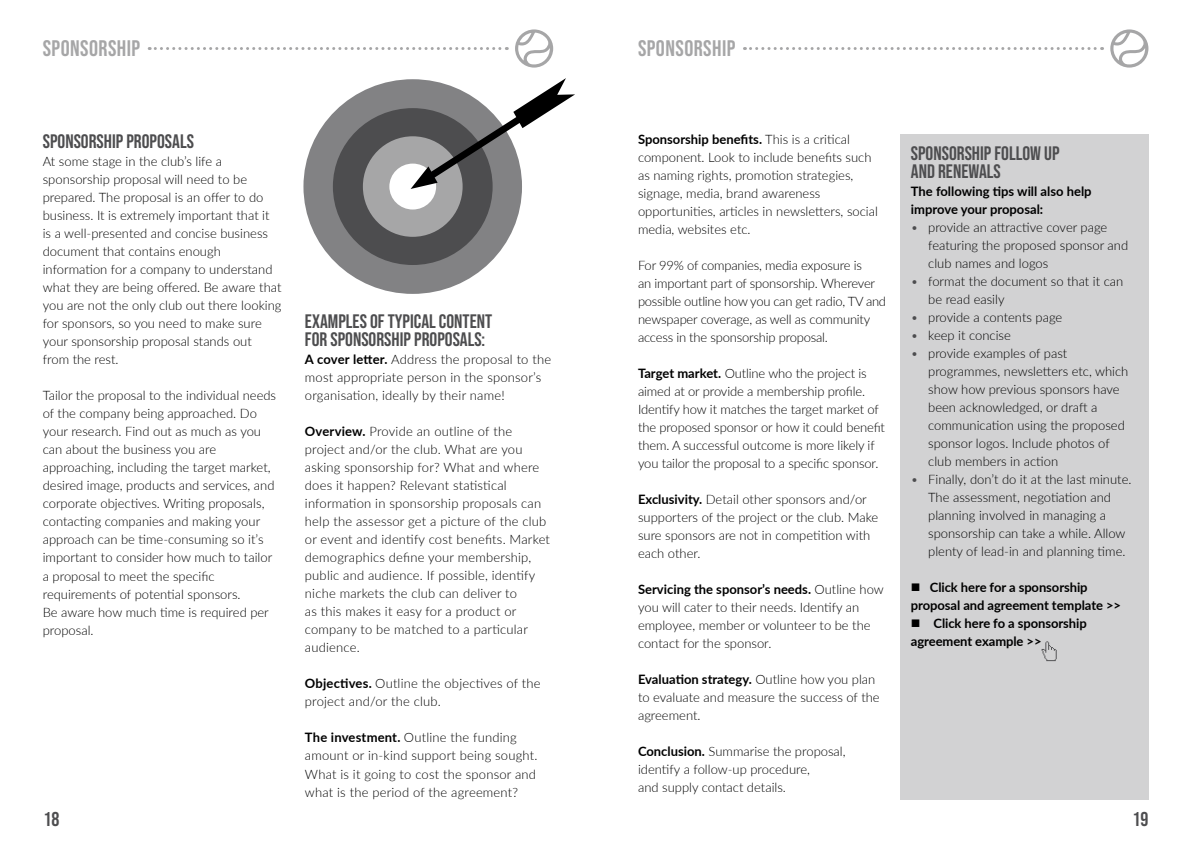
<style>
.page{position:relative;width:1191px;height:842px;background:#fff}
.page>*{position:absolute;margin:0;border:0;box-sizing:border-box;transform-origin:0 0}
.t1{font:22.5px "Bebas Neue";letter-spacing:.02em;color:#a6a6a7}
.t2{font:20px "Bebas Neue";color:#4d4d4f}
.t3{font:19.5px/18px "Bebas Neue";color:#4d4d4f}
.t4{font:300 13px/18px "Lato";color:#000}
.t5{font:700 13px/18px "Lato";letter-spacing:-.005em;color:#000}
.s1{font-weight:700}
.s2{color:#4d4d4f}
</style>
<div class="page">
<div style="left:900px;top:134px;width:248px;height:665px;background:#d2d2d3"></div>
<svg style="left:1041px;top:641px;width:15px;height:20px"></svg>
<div style="left:303px;top:79px;width:219px;height:215px;background:#828284;border-radius:50%"></div>
<div style="left:333px;top:108px;width:159px;height:157px;background:#4d4d4f;border-radius:50%"></div>
<div style="left:363px;top:136px;width:99px;height:101px;background:#a6a6a7;border-radius:50%"></div>
<div style="left:389px;top:164px;width:47px;height:46px;background:#fff;border-radius:50%"></div>
<svg style="left:410px;top:78px;width:165px;height:111px"></svg>
<svg style="left:744px;top:47px;width:358px;height:3px"></svg>
<svg style="left:149px;top:47px;width:358px;height:3px"></svg>
<svg style="left:1110px;top:29px;width:38px;height:39px"></svg>
<svg style="left:515px;top:29px;width:38px;height:39px"></svg>
<h1 class="t1" style="left:43px;top:36px;width:99px">SPONSORSHIP</h1>
<h1 class="t1" style="left:638px;top:36px;width:99px">SPONSORSHIP</h1>
<h3 class="t3" style="left:43px;top:132px;width:153px">SPONSORSHIP PROPOSALS</h3>
<p class="t4" style="left:43px;top:152px;width:240px">At some stage in the club’s life a sponsorship proposal will need to be prepared. The proposal is an offer to do business. It is extremely important that it<br>is a well-presented and concise business document that contains enough information for a company to understand what they are being offered. Be aware that you are not the only club out there looking for sponsors, so you need to make sure your sponsorship proposal stands out<br>from the rest.</p>
<p class="t4" style="left:43px;top:386px;width:235px">Tailor the proposal to the individual needs of the company being approached. Do your research. Find out as much as you can about the business you are approaching, including the target market, desired image, products and services, and corporate objectives. Writing proposals, contacting companies and making your approach can be time-consuming so it’s important to consider how much to tailor a proposal to meet the specific requirements of potential sponsors.<br>Be aware how much time is required per proposal.</p>
<h3 class="t3" style="left:305px;top:312px;width:189px">EXAMPLES OF TYPICAL CONTENT<br>FOR SPONSORSHIP PROPOSALS:</h3>
<p class="t4" style="left:305px;top:350px;width:248px"><span class="s1">A cover letter.</span> Address the proposal to the most appropriate person in the sponsor’s organisation, ideally by their name!</p>
<p class="t4" style="left:305px;top:422px;width:247px"><span class="s1">Overview.</span> Provide an outline of the project and/or the club. What are you asking sponsorship for? What and where does it happen? Relevant statistical information in sponsorship proposals can help the assessor get a picture of the club or event and identify cost benefits. Market demographics define your membership, public and audience. If possible, identify niche markets the club can deliver to<br>as this makes it easy for a product or company to be matched to a particular audience.</p>
<p class="t4" style="left:305px;top:674px;width:237px"><span class="s1">Objectives.</span> Outline the objectives of the project and/or the club.</p>
<p class="t4" style="left:305px;top:728px;width:234px"><span class="s1">The investment.</span> Outline the funding amount or in-kind support being sought.<br>What is it going to cost the sponsor and what is the period of the agreement?</p>
<p class="t4" style="left:638px;top:130px;width:241px"><span class="s1">Sponsorship benefits.</span> This is a critical component. Look to include benefits such as naming rights, promotion strategies, signage, media, brand awareness opportunities, articles in newsletters, social media, websites etc.</p>
<p class="t4" style="left:638px;top:256px;width:249px">For 99% of companies, media exposure is<br>an important part of sponsorship. Wherever possible outline how you can get radio, TV and newspaper coverage, as well as community access in the sponsorship proposal.</p>
<p class="t4" style="left:638px;top:364px;width:248px"><span class="s1">Target market.</span> Outline who the project is aimed at or provide a membership profile.<br>Identify how it matches the target market of the proposed sponsor or how it could benefit them. A successful outcome is more likely if you tailor the proposal to a specific sponsor.</p>
<p class="t4" style="left:638px;top:490px;width:242px"><span class="s1">Exclusivity.</span> Detail other sponsors and/or supporters of the project or the club. Make sure sponsors are not in competition with each other.</p>
<p class="t4" style="left:638px;top:580px;width:247px"><span class="s1">Servicing the sponsor’s needs.</span> Outline how you will cater to their needs. Identify an employee, member or volunteer to be the contact for the sponsor.</p>
<p class="t4" style="left:638px;top:670px;width:243px"><span class="s1">Evaluation strategy.</span> Outline how you plan to evaluate and measure the success of the agreement.</p>
<p class="t4" style="left:638px;top:742px;width:209px"><span class="s1">Conclusion.</span> Summarise the proposal, identify a follow-up procedure,<br>and supply contact details.</p>
<h3 class="t3" style="left:911px;top:144px;width:150px">SPONSORSHIP FOLLOW UP<br>AND RENEWALS</h3>
<p class="t5" style="left:911px;top:182px;width:182px">The following tips will also help improve your proposal:</p>
<p class="t4" style="left:928px;top:218px;width:201px;text-indent:-17px"><span class="s2">•</span> provide an attractive cover page featuring the proposed sponsor and club names and logos</p>
<p class="t4" style="left:928px;top:272px;width:197px;text-indent:-17px"><span class="s2">•</span> format the document so that it can be read easily</p>
<p class="t4" style="left:911px;top:308px;width:153px"><span class="s2">•</span> provide a contents page</p>
<p class="t4" style="left:911px;top:326px;width:101px"><span class="s2">•</span> keep it concise</p>
<p class="t4" style="left:928px;top:344px;width:202px;text-indent:-17px"><span class="s2">•</span> provide examples of past programmes, newsletters etc, which show how previous sponsors have been acknowledged, or draft a communication using the proposed sponsor logos. Include photos of club members in action</p>
<p class="t4" style="left:928px;top:470px;width:205px;text-indent:-17px"><span class="s2">•</span> Finally, don’t do it at the last minute.<br>The assessment, negotiation and planning involved in managing a sponsorship can take a while. Allow plenty of lead-in and planning time.</p>
<p class="t5" style="left:911px;top:578px;width:212px">■ Click here for a sponsorship proposal and agreement template &gt;&gt;</p>
<p class="t5" style="left:911px;top:614px;width:177px">■ Click here fo a sponsorship agreement example &gt;&gt;</p>
<h2 class="t2" style="left:43px;top:808px;width:17px">18</h2>
<h2 class="t2" style="left:1132px;top:808px;width:17px">19</h2>
</div>
